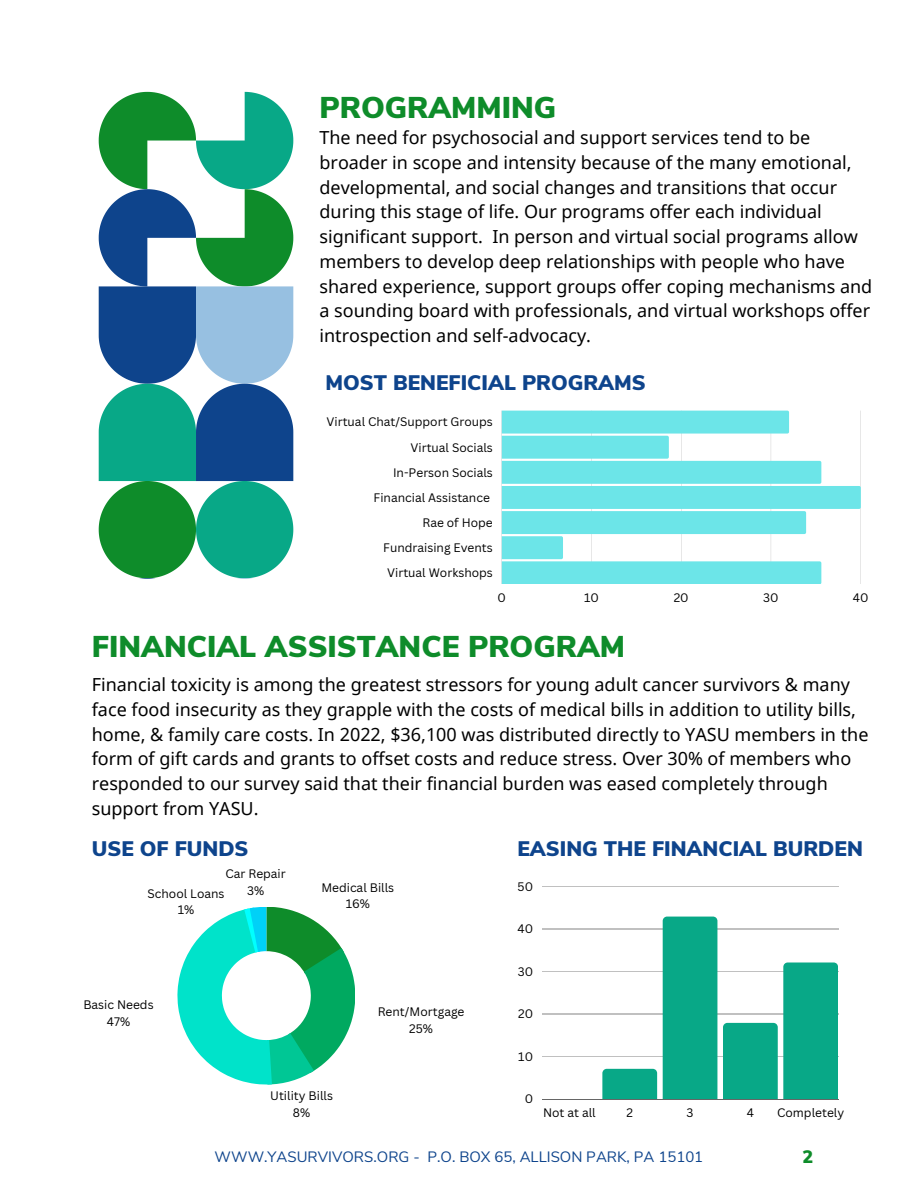
<style>
.page{position:relative;width:918px;height:1188px;background:#fff}
.page>*{position:absolute;margin:0;border:0;box-sizing:border-box;transform-origin:0 0}
.t1{font:900 30px "Nunito Sans";color:#0e8c2a}
.t2{font:900 21px "Nunito Sans";color:#0e448c}
.t3{font:18px/24.8px "Noto Sans";color:#000}
.t4{font:900 18px "Nunito Sans";color:#0e8c2a}
.t5{font:15px "Nunito Sans";color:#0e448c}
.t6{font:12px/25.2px "Canva Sans";color:#000;text-align:center}
</style>
<div class="page">
<svg style="left:502px;top:411px;width:359px;height:173px;fill:#6ce5e8"></svg>
<svg style="left:787px;top:411px;width:2px;height:23px"></svg>
<svg style="left:667px;top:436px;width:2px;height:23px"></svg>
<svg style="left:820px;top:461px;width:1px;height:23px"></svg>
<svg style="left:859px;top:486px;width:2px;height:23px"></svg>
<svg style="left:804px;top:511px;width:2px;height:23px"></svg>
<svg style="left:561px;top:536px;width:2px;height:23px"></svg>
<svg style="left:820px;top:561px;width:1px;height:23px"></svg>
<svg style="left:177px;top:907px;width:178px;height:178px"></svg>
<hr style="left:542px;top:886px;width:296px;height:1px;background:#000">
<hr style="left:542px;top:929px;width:296px;height:1px;background:#000">
<hr style="left:542px;top:971px;width:296px;height:1px;background:#000">
<hr style="left:542px;top:1014px;width:296px;height:1px;background:#000">
<hr style="left:542px;top:1056px;width:296px;height:1px;background:#000">
<hr style="left:542px;top:1099px;width:296px;height:1px;background:#000">
<div style="left:602px;top:1069px;width:55px;height:30px;background:#08a887"></div>
<div style="left:663px;top:917px;width:54px;height:182px;background:#08a887"></div>
<svg style="left:723px;top:962px;width:115px;height:137px"></svg>
<svg style="left:99px;top:92px;width:194px;height:487px"></svg>
<h1 class="t1" style="left:320px;top:87px;width:238px">PROGRAMMING</h1>
<p class="t3" style="left:320px;top:125px;width:554px">The need for psychosocial and support services tend to be broader in scope and intensity because of the many emotional, developmental, and social changes and transitions that occur during this stage of life. Our programs offer each individual significant support. In person and virtual social programs allow members to develop deep relationships with people who have shared experience, support groups offer coping mechanisms and a sounding board with professionals, and virtual workshops offer introspection and self-advocacy.</p>
<p class="t2" style="left:326px;top:369px;width:322px">MOST BENEFICIAL PROGRAMS</p>
<p class="t6" style="left:327px;top:409px;width:168px;text-align:right">Virtual Chat/Support Groups<br>Virtual Socials<br>In-Person Socials<br>Financial Assistance<br>Rae of Hope<br>Fundraising Events<br>Virtual Workshops</p>
<p class="t6" style="left:498px;top:585px;width:10px">0</p>
<p class="t6" style="left:584px;top:585px;width:16px">10</p>
<p class="t6" style="left:674px;top:585px;width:17px">20</p>
<p class="t6" style="left:763px;top:585px;width:17px">30</p>
<p class="t6" style="left:853px;top:585px;width:17px">40</p>
<h1 class="t1" style="left:92px;top:626px;width:535px">FINANCIAL ASSISTANCE PROGRAM</h1>
<p class="t3" style="left:92px;top:672px;width:778px">Financial toxicity is among the greatest stressors for young adult cancer survivors &amp; many face food insecurity as they grapple with the costs of medical bills in addition to utility bills, home, &amp; family care costs. In 2022, $36,100 was distributed directly to YASU members in the form of gift cards and grants to offset costs and reduce stress. Over 30% of members who responded to our survey said that their financial burden was eased completely through support from YASU.</p>
<p class="t2" style="left:92px;top:835px;width:158px">USE OF FUNDS</p>
<p class="t6" style="left:225px;top:861px;width:62px">Car Repair</p>
<p class="t6" style="left:148px;top:880px;width:79px">School Loans</p>
<p class="t6" style="left:247px;top:877px;width:19px">3%</p>
<p class="t6" style="left:178px;top:896px;width:18px">1%</p>
<p class="t6" style="left:321px;top:879px;width:74px;line-height:16.5px">Medical Bills<br>16%</p>
<p class="t6" style="left:83px;top:997px;width:72px;line-height:16.5px">Basic Needs<br>47%</p>
<p class="t6" style="left:378px;top:1004px;width:88px;line-height:16.5px">Rent/Mortgage<br>25%</p>
<p class="t6" style="left:270px;top:1087px;width:64px;line-height:16.5px">Utility Bills<br>8%</p>
<p class="t2" style="left:517px;top:835px;width:347px">EASING THE FINANCIAL BURDEN</p>
<p class="t6" style="left:518px;top:873px;width:17px">50</p>
<p class="t6" style="left:517px;top:916px;width:17px">40</p>
<p class="t6" style="left:518px;top:959px;width:17px">30</p>
<p class="t6" style="left:518px;top:1001px;width:17px">20</p>
<p class="t6" style="left:518px;top:1044px;width:16px">10</p>
<p class="t6" style="left:525px;top:1086px;width:10px">0</p>
<p class="t6" style="left:543px;top:1099px;width:54px">Not at all</p>
<p class="t6" style="left:626px;top:1099px;width:8px">2</p>
<p class="t6" style="left:687px;top:1099px;width:8px">3</p>
<p class="t6" style="left:747px;top:1099px;width:9px">4</p>
<p class="t6" style="left:777px;top:1099px;width:69px">Completely</p>
<p class="t5" style="left:215px;top:1147px;width:490px">WWW.YASURVIVORS.ORG - P.O. BOX 65, ALLISON PARK, PA 15101</p>
<p class="t4" style="left:802px;top:1144px;width:12px">2</p>
</div>
